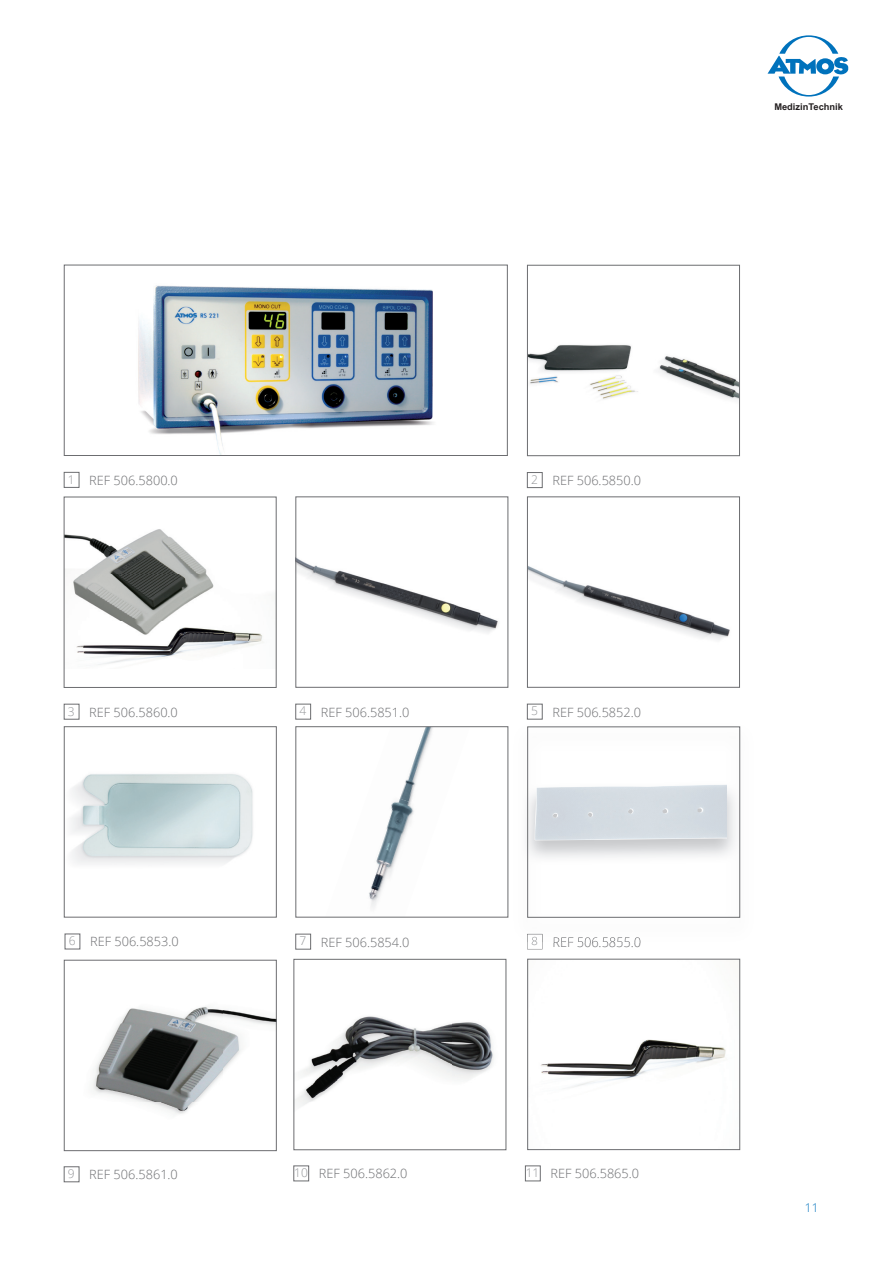
<style>
.page{position:relative;width:893px;height:1263px;background:#fff}
.page>*{position:absolute;margin:0;border:0;box-sizing:border-box;transform-origin:0 0}
.t1{font:300 12.75px "Open Sans";color:#6c6d70}
.t2{font:300 12px "Open Sans";color:#939598}
.t3{font:300 12px "Open Sans";color:#0072bc}
.t4{font:700 9.3px "Arial";color:#231f20}
.s1{font-size:12px;color:#939598}
</style>
<div class="page">
<svg style="left:767px;top:35px;width:81px;height:62px"></svg>
<div style="left:64px;top:472px;width:15px;height:16px;border:1px solid #6c6d70"></div>
<div style="left:527px;top:472px;width:15px;height:16px;border:1px solid #6c6d70"></div>
<div style="left:64px;top:704px;width:15px;height:15px;border:1px solid #6c6d70"></div>
<div style="left:295px;top:704px;width:16px;height:15px;border:1px solid #6c6d70"></div>
<div style="left:295px;top:934px;width:16px;height:15px;border:1px solid #6c6d70"></div>
<div style="left:527px;top:704px;width:15px;height:15px;border:1px solid #6c6d70"></div>
<div style="left:65px;top:934px;width:15px;height:15px;border:1px solid #6c6d70"></div>
<img style="left:296px;top:1016px;width:198px;height:90px">
<div style="left:294px;top:959px;width:212px;height:191px;border:1px solid #6c6d70"></div>
<div style="left:294px;top:1166px;width:15px;height:15px;border:1px solid #6c6d70"></div>
<div style="left:525px;top:1166px;width:15px;height:15px;border:1px solid #6c6d70"></div>
<img style="left:92px;top:1007px;width:183px;height:107px">
<div style="left:64px;top:960px;width:213px;height:191px;border:1px solid #6c6d70"></div>
<div style="left:64px;top:1166px;width:15px;height:16px;border:1px solid #6c6d70"></div>
<img style="left:138px;top:285px;width:296px;height:169px">
<div style="left:64px;top:265px;width:444px;height:191px;border:1px solid #6c6d70"></div>
<img style="left:529px;top:345px;width:209px;height:55px">
<div style="left:527px;top:265px;width:213px;height:191px;border:1px solid #6c6d70"></div>
<img style="left:298px;top:559px;width:200px;height:74px">
<img style="left:529px;top:566px;width:201px;height:74px">
<div style="left:527px;top:497px;width:213px;height:190px;border:1px solid #6c6d70"></div>
<img style="left:403px;top:728px;width:30px;height:60px">
<img style="left:376px;top:788px;width:38px;height:86px">
<img style="left:369px;top:874px;width:22px;height:34px">
<img style="left:71px;top:774px;width:182px;height:90px">
<div style="left:64px;top:726px;width:213px;height:191px;border:1px solid #6c6d70"></div>
<img style="left:66px;top:529px;width:197px;height:136px">
<div style="left:64px;top:497px;width:213px;height:191px;border:1px solid #6c6d70"></div>
<img style="left:554px;top:937px;width:86px;height:5px">
<svg style="left:527px;top:934px;width:15px;height:15px"></svg>
<img style="left:535px;top:736px;width:192px;height:104px">
<div style="left:527px;top:726px;width:213px;height:192px;border:1px solid #6c6d70"></div>
<img style="left:541px;top:1039px;width:185px;height:49px">
<div style="left:527px;top:959px;width:213px;height:191px;border:1px solid #6c6d70"></div>
<p class="t4" style="left:774px;top:100px;width:70px">MedizinTechnik</p>
<p class="t2" style="left:68px;top:471px;width:8px">1</p>
<p class="t2" style="left:531px;top:471px;width:8px">2</p>
<p class="t1" style="left:89px;top:471px;width:90px">REF 506.5800.0</p>
<p class="t1" style="left:552px;top:472px;width:90px">REF 506.5850.0</p>
<p class="t2" style="left:68px;top:703px;width:8px">3</p>
<p class="t1" style="left:321px;top:703px;width:90px">REF 506.5851.0</p>
<p class="t2" style="left:300px;top:703px;width:8px">4</p>
<p class="t1" style="left:89px;top:703px;width:90px">REF 506.5860.0</p>
<p class="t2" style="left:531px;top:703px;width:8px">5</p>
<p class="t1" style="left:552px;top:703px;width:90px">REF 506.5852.0</p>
<p class="t2" style="left:69px;top:933px;width:8px">6</p>
<p class="t1" style="left:531px;top:933px;width:111px"><span class="s1">8</span> REF 506.5855.0</p>
<p class="t2" style="left:300px;top:933px;width:8px">7</p>
<p class="t1" style="left:90px;top:933px;width:90px">REF 506.5853.0</p>
<p class="t1" style="left:321px;top:933px;width:90px">REF 506.5854.0</p>
<p class="t1" style="left:68px;top:1166px;width:111px"><span class="s1">9</span> REF 506.5861.0</p>
<p class="t1" style="left:294px;top:1165px;width:115px"><span class="s1">10</span> REF 506.5862.0</p>
<p class="t1" style="left:526px;top:1165px;width:115px"><span class="s1">11</span> REF 506.5865.0</p>
<p class="t3" style="left:805px;top:1199px;width:15px">11</p>
</div>
